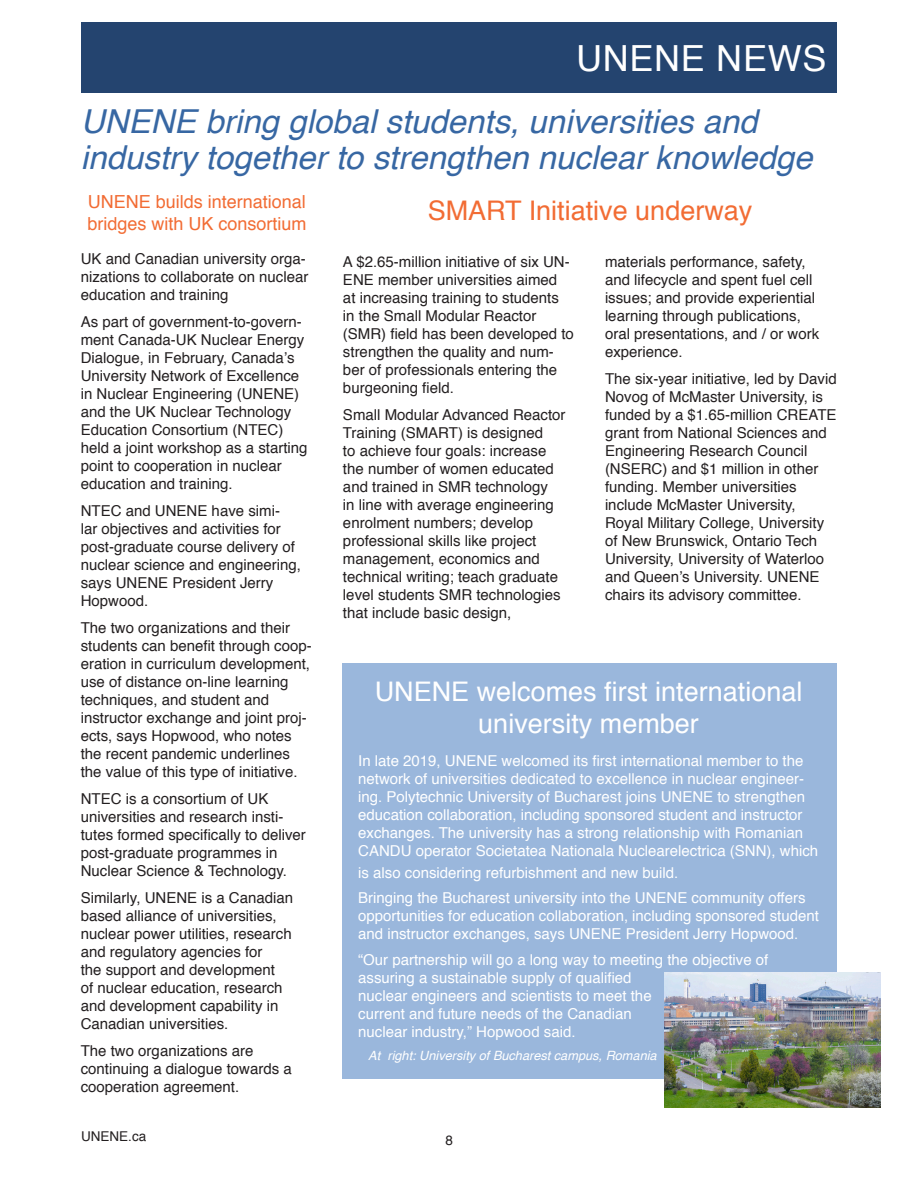
<style>
.page{position:relative;width:918px;height:1188px;background:#fff}
.page>*{position:absolute;margin:0;border:0;box-sizing:border-box;transform-origin:0 0}
.t1{font:36px "Helvetica";letter-spacing:.02em;color:#fff}
.t2{font:italic 33px/36px "Helvetica";color:#3767a3}
.t3{font:27px/32.4px "Helvetica";color:#fff;text-align:center}
.t4{font:27px "Helvetica";color:#f26c34}
.t5{font:18px/21.6px "Helvetica";color:#f26c34}
.t6{font:15px/18px "Helvetica";color:#231f20}
.t7{font:15px/18px "Helvetica";color:#fff}
.t8{font:13.5px "Helvetica";color:#231f20}
.t9{font:italic 12.75px "Helvetica";color:#fff}
</style>
<div class="page">
<div style="left:81px;top:23px;width:756px;height:70px;background:#24446f"></div>
<div style="left:343px;top:663px;width:494px;height:416px;background:#9ab7dc"></div>
<img style="left:664px;top:973px;width:216px;height:134px">
<h1 class="t1" style="left:576px;top:31px;width:252px">UNENE NEWS</h1>
<h2 class="t2" style="left:81px;top:104px;width:733px">UNENE bring global students, universities and industry together to strengthen nuclear knowledge</h2>
<p class="t5" style="left:87px;top:191px;width:221px">UNENE builds international bridges with UK consortium</p>
<h3 class="t4" style="left:428px;top:190px;width:326px">SMART Initiative underway</h3>
<p class="t6" style="left:605px;top:254px;width:216px">materials performance, safety, and lifecycle and spent fuel cell issues; and provide experiential learning through publications, oral presentations, and / or work experience.</p>
<p class="t6" style="left:605px;top:371px;width:233px">The six-year initiative, led by David<br>Novog of McMaster University, is funded by a $1.65-million CREATE grant from National Sciences and<br>Engineering Research Council (NSERC) and $1 million in other funding. Member universities include McMaster University,<br>Royal Military College, University of New Brunswick, Ontario Tech<br>University, University of Waterloo and Queen’s University. UNENE chairs its advisory committee.</p>
<p class="t6" style="left:81px;top:251px;width:229px">UK and Canadian university orga&shy;nizations to collaborate on nuclear education and training</p>
<p class="t6" style="left:81px;top:314px;width:228px">As part of government-to-govern&shy;ment Canada-UK Nuclear Energy<br>Dialogue, in February, Canada’s<br>University Network of Excellence in Nuclear Engineering (UNENE) and the UK Nuclear Technology<br>Education Consortium (NTEC) held a joint workshop as a starting point to cooperation in nuclear education and training.</p>
<p class="t6" style="left:81px;top:503px;width:222px">NTEC and UNENE have simi-<br>lar objectives and activities for post-graduate course delivery of nuclear science and engineering, says UNENE President Jerry<br>Hopwood.</p>
<p class="t6" style="left:81px;top:620px;width:232px">The two organizations and their students can benefit through coop&shy;eration in curriculum development, use of distance on-line learning techniques, and student and instructor exchange and joint proj&shy;ects, says Hopwood, who notes the recent pandemic underlines the value of this type of initiative.</p>
<p class="t6" style="left:81px;top:791px;width:227px">NTEC is a consortium of UK universities and research insti&shy;tutes formed specifically to deliver post-graduate programmes in<br>Nuclear Science &amp; Technology.</p>
<p class="t6" style="left:81px;top:890px;width:214px">Similarly, UNENE is a Canadian based alliance of universities, nuclear power utilities, research and regulatory agencies for<br>the support and development<br>of nuclear education, research and development capability in<br>Canadian universities.</p>
<p class="t6" style="left:81px;top:1043px;width:212px">The two organizations are continuing a dialogue towards a cooperation agreement.</p>
<p class="t6" style="left:343px;top:253px;width:232px">A $2.65-million initiative of six UN-<br>ENE member universities aimed<br>at increasing training to students in the Small Modular Reactor (SMR) field has been developed to strengthen the quality and num&shy;ber of professionals entering the burgeoning field.</p>
<p class="t6" style="left:343px;top:406px;width:224px">Small Modular Advanced Reactor<br>Training (SMART) is designed<br>to achieve four goals: increase the number of women educated and trained in SMR technology<br>in line with average engineering enrolment numbers; develop professional skills like project management, economics and technical writing; teach graduate level students SMR technologies that include basic design,</p>
<h3 class="t3" style="left:375px;top:676px;width:429px">UNENE welcomes first international university member</h3>
<p class="t7" style="left:358px;top:753px;width:462px">In late 2019, UNENE welcomed its first international member to the network of universities dedicated to excellence in nuclear engineer&shy;ing. Polytechnic University of Bucharest joins UNENE to strengthen education collaboration, including sponsored student and instructor exchanges. The university has a strong relationship with Romanian CANDU operator Societatea Nationala Nuclearelectrica (SNN), which</p>
<p class="t7" style="left:358px;top:860px;width:449px;line-height:25.5px">is also considering refurbishment and new build.<br>Bringing the Bucharest university into the UNENE community offers</p>
<p class="t7" style="left:358px;top:908px;width:462px">opportunities for education collaboration, including sponsored student and instructor exchanges, says UNENE President Jerry Hopwood.</p>
<p class="t7" style="left:358px;top:951px;width:412px">“Our partnership will go a long way to meeting the objective of assuring a sustainable supply of qualified<br>nuclear engineers and scientists to meet the<br>current and future needs of the Canadian<br>nuclear industry,” Hopwood said.</p>
<p class="t9" style="left:368px;top:1045px;width:290px">At right: University of Bucharest campus, Romania</p>
<p class="t8" style="left:81px;top:1126px;width:67px">UNENE.ca</p>
<p class="t8" style="left:445px;top:1130px;width:9px">8</p>
</div>
